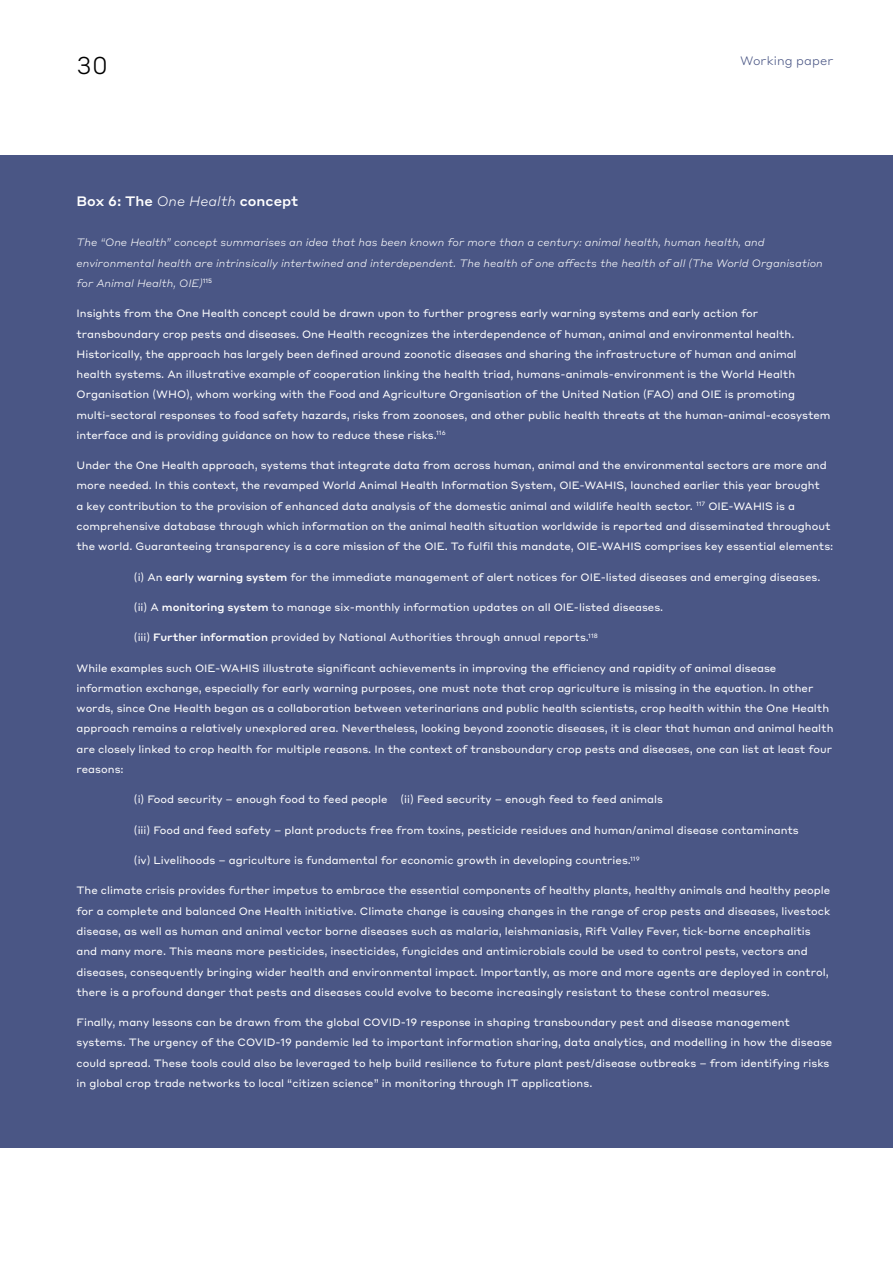
<style>
.page{position:relative;width:893px;height:1263px;background:#fff}
.page>*{position:absolute;margin:0;border:0;box-sizing:border-box;transform-origin:0 0}
.t1{font:300 24px "Styrene A";color:#000}
.t2{font:500 13.5px "Styrene A";color:#fff}
.t3{font:300 12px "Styrene A";letter-spacing:.01em;color:#4a5685}
.t4{font:10.5px/20.2px "Styrene A";color:#fff}
.t5{font:italic 300 10.5px/20.2px "Styrene A";color:#fff}
.s1{font-weight:300;font-style:italic}
.s2{font-weight:500}
</style>
<div class="page">
<div style="left:0;top:155px;width:893px;height:992px;background:#4a5685"></div>
<h1 class="t1" style="left:77px;top:45px;width:33px">30</h1>
<p class="t3" style="left:740px;top:51px;width:95px">Working paper</p>
<p class="t2" style="left:77px;top:190px;width:223px">Box 6: The <span class="s1">One Health</span> concept</p>
<p class="t5" style="left:77px;top:232px;width:748px">The “One Health” concept summarises an idea that has been known for more than a century: animal health, human health, and environmental health are intrinsically intertwined and interdependent. The health of one affects the health of all (The World Organisation for Animal Health, OIE)<sup>115</sup></p>
<p class="t4" style="left:77px;top:303px;width:756px">Insights from the One Health concept could be drawn upon to further progress early warning systems and early action for transboundary crop pests and diseases. One Health recognizes the interdependence of human, animal and environmental health.<br>Historically, the approach has largely been defined around zoonotic diseases and sharing the infrastructure of human and animal health systems. An illustrative example of cooperation linking the health triad, humans-animals-environment is the World Health Organisation (WHO), whom working with the Food and Agriculture Organisation of the United Nation (FAO) and OIE is promoting multi-sectoral responses to food safety hazards, risks from zoonoses, and other public health threats at the human-animal-ecosystem interface and is providing guidance on how to reduce these risks.<sup>116</sup></p>
<p class="t4" style="left:77px;top:454px;width:758px">Under the One Health approach, systems that integrate data from across human, animal and the environmental sectors are more and more needed. In this context, the revamped World Animal Health Information System, OIE-WAHIS, launched earlier this year brought<br>a key contribution to the provision of enhanced data analysis of the domestic animal and wildlife health sector. <sup>117</sup> OIE-WAHIS is a comprehensive database through which information on the animal health situation worldwide is reported and disseminated throughout the world. Guaranteeing transparency is a core mission of the OIE. To fulfil this mandate, OIE-WAHIS comprises key essential elements:</p>
<p class="t4" style="left:134px;top:566px;width:688px">(i) An <span class="s2">early warning system</span> for the immediate management of alert notices for OIE-listed diseases and emerging diseases.</p>
<p class="t4" style="left:134px;top:596px;width:531px">(ii) A <span class="s2">monitoring system</span> to manage six-monthly information updates on all OIE-listed diseases.</p>
<p class="t4" style="left:134px;top:627px;width:465px">(iii) <span class="s2">Further information</span> provided by National Authorities through annual reports.<sup>118</sup></p>
<p class="t4" style="left:77px;top:657px;width:758px">While examples such OIE-WAHIS illustrate significant achievements in improving the efficiency and rapidity of animal disease information exchange, especially for early warning purposes, one must note that crop agriculture is missing in the equation. In other words, since One Health began as a collaboration between veterinarians and public health scientists, crop health within the One Health approach remains a relatively unexplored area. Nevertheless, looking beyond zoonotic diseases, it is clear that human and animal health are closely linked to crop health for multiple reasons. In the context of transboundary crop pests and diseases, one can list at least four reasons:</p>
<p class="t4" style="left:134px;top:789px;width:531px">(i) Food security – enough food to feed people (ii) Feed security – enough feed to feed animals</p>
<p class="t4" style="left:134px;top:819px;width:666px">(iii) Food and feed safety – plant products free from toxins, pesticide residues and human/animal disease contaminants</p>
<p class="t4" style="left:134px;top:849px;width:507px">(iv) Livelihoods – agriculture is fundamental for economic growth in developing countries.<sup>119</sup></p>
<p class="t4" style="left:77px;top:880px;width:755px">The climate crisis provides further impetus to embrace the essential components of healthy plants, healthy animals and healthy people for a complete and balanced One Health initiative. Climate change is causing changes in the range of crop pests and diseases, livestock disease, as well as human and animal vector borne diseases such as malaria, leishmaniasis, Rift Valley Fever, tick-borne encephalitis and many more. This means more pesticides, insecticides, fungicides and antimicrobials could be used to control pests, vectors and diseases, consequently bringing wider health and environmental impact. Importantly, as more and more agents are deployed in control, there is a profound danger that pests and diseases could evolve to become increasingly resistant to these control measures.</p>
<p class="t4" style="left:77px;top:1011px;width:757px">Finally, many lessons can be drawn from the global COVID-19 response in shaping transboundary pest and disease management systems. The urgency of the COVID-19 pandemic led to important information sharing, data analytics, and modelling in how the disease could spread. These tools could also be leveraged to help build resilience to future plant pest/disease outbreaks – from identifying risks in global crop trade networks to local “citizen science” in monitoring through IT applications.</p>
</div>
